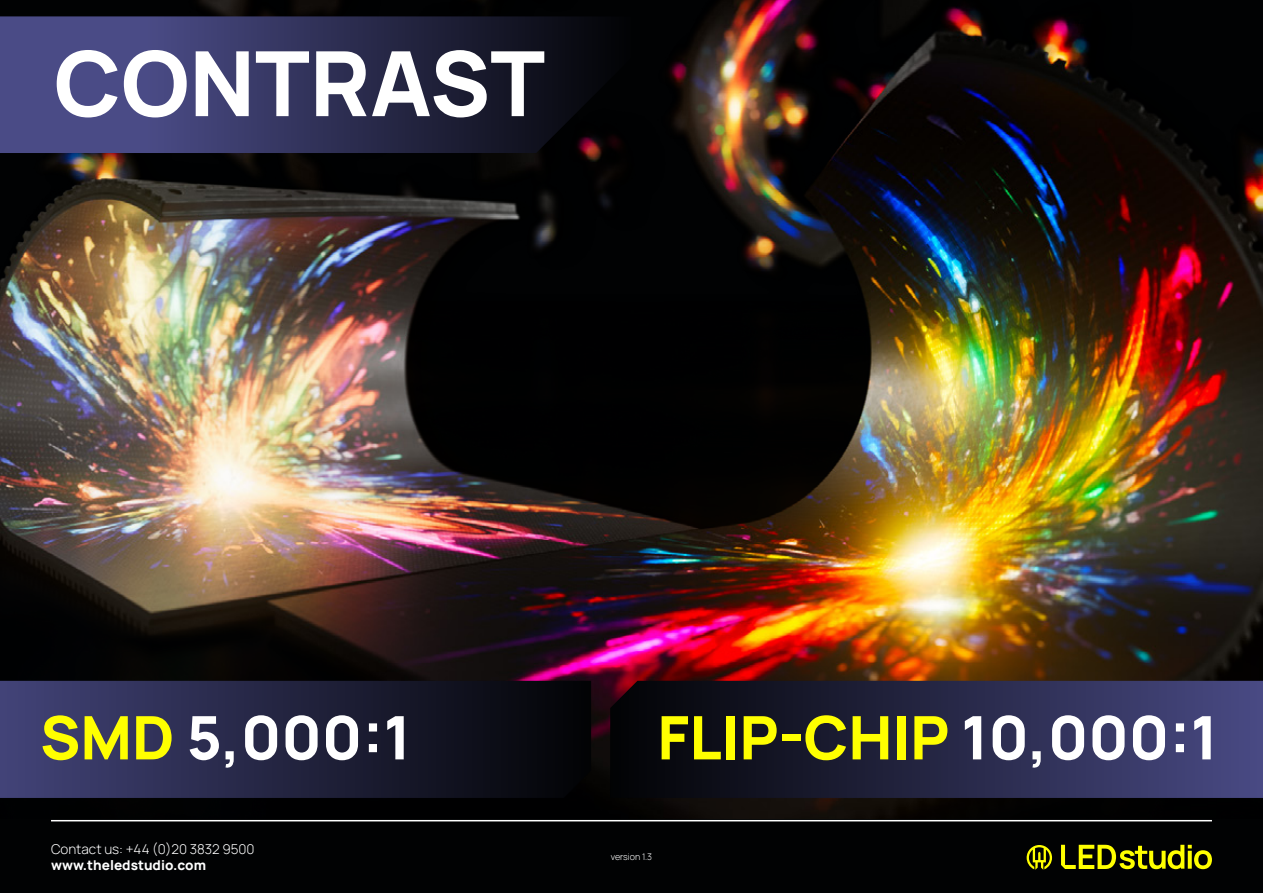
<style>
.page{position:relative;width:1263px;height:893px;background:#fff}
.page>*{position:absolute;margin:0;border:0;box-sizing:border-box;transform-origin:0 0}
.t1{font:800 90px "Manrope";color:#fff}
.t2{font:800 60px "Manrope";color:#ff0}
.t3{font:800 60px "Manrope";color:#fff}
.t4{font:300 13.5px "Manrope";color:#fff}
.t5{font:800 13.5px "Manrope";color:#fff}
.t6{font:300 9px "Manrope";color:#fff}
.s1{color:#ff0}
.s2{color:#fff}
</style>
<div class="page">
<div style="left:0;top:0;width:1263px;height:893px;background:#000;opacity:.75"></div>
<svg style="left:0;top:16px;width:631px;height:137px;background:#2e2e53"></svg>
<svg style="left:610px;top:681px;width:653px;height:117px;background:#252643"></svg>
<svg style="left:0;top:681px;width:591px;height:117px;background:#21223e"></svg>
<div style="left:0;top:820px;width:1263px;height:73px;background:#010203"></div>
<hr style="left:51px;top:820px;width:1161px;height:1px;background:#fff">
<svg style="left:1027px;top:845px;width:25px;height:25px"></svg>
<svg style="left:1061px;top:845px;width:151px;height:24px"></svg>
<h1 class="t1" style="left:54px;top:20px;width:493px">CONTRAST</h1>
<h2 class="t3" style="left:40px;top:695px;width:372px"><span class="s1">SMD</span> 5,000:1</h2>
<h2 class="t2" style="left:657px;top:695px;width:562px">FLIP-CHIP <span class="s2">10,000:1</span></h2>
<p class="t4" style="left:51px;top:840px;width:205px">Contact us: +44 (0)20 3832 9500</p>
<p class="t5" style="left:51px;top:855px;width:157px">www.theledstudio.com</p>
<p class="t6" style="left:611px;top:850px;width:43px">version 1.3</p>
</div>
